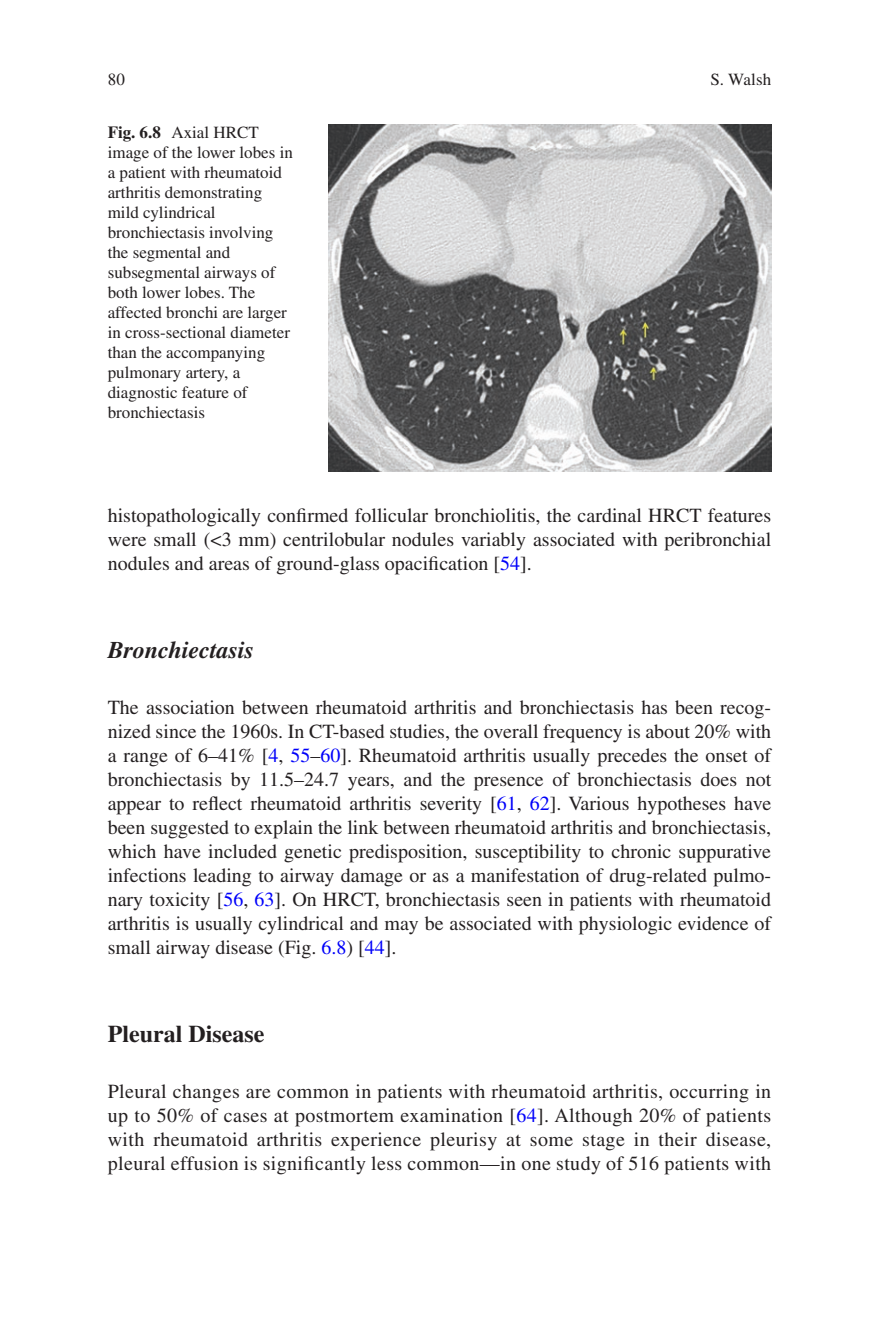
<style>
.page{position:relative;width:879px;height:1333px;background:#fff}
.page>*{position:absolute;margin:0;border:0;box-sizing:border-box;transform-origin:0 0}
.t1{font:italic 700 24px "Qmqhkf Times LT Std";color:#231f20}
.t2{font:700 24px "Lsxgcv Times LT Std";color:#231f20}
.t3{font:20px/24px "Pwgbmc Times LT Std";color:#231f20;text-align:justify}
.t4{font:17px/20px "Pwgbmc Times LT Std";color:#231f20}
.t5{font:17px "Srkkcm Times LT Std";letter-spacing:.005em;color:#231f20}
.s1{font-family:"Lsxgcv Times LT Std";font-weight:700}
.s2{color:#0000fa}
</style>
<div class="page">
<img style="left:329px;top:124px;width:442px;height:348px">
<p class="t4" style="left:108px;top:69px;width:19px">80</p>
<p class="t4" style="left:108px;top:122px;width:187px"><span class="s1">Fig. 6.8</span> Axial HRCT image of the lower lobes in a patient with rheumatoid arthritis demonstrating mild cylindrical bronchiectasis involving the segmental and subsegmental airways of both lower lobes. The affected bronchi are larger in cross-sectional diameter than the accompanying pulmonary artery, a diagnostic feature of bronchiectasis</p>
<p class="t5" style="left:710px;top:70px;width:62px">S. Walsh</p>
<p class="t3" style="left:108px;top:502px;width:665px">histopathologically confirmed follicular bronchiolitis, the cardinal HRCT features were small (&lt;3 mm) centrilobular nodules variably associated with peribronchial nodules and areas of ground-glass opacification [<span class="s2">54</span>].</p>
<p class="t1" style="left:108px;top:635px;width:148px">Bronchiectasis</p>
<p class="t3" style="left:108px;top:694px;width:665px">The association between rheumatoid arthritis and bronchiectasis has been recog&shy;nized since the 1960s. In CT-based studies, the overall frequency is about 20% with a range of 6–41% [<span class="s2">4</span>, <span class="s2">55</span>–<span class="s2">60</span>]. Rheumatoid arthritis usually precedes the onset of bronchiectasis by 11.5–24.7 years, and the presence of bronchiectasis does not appear to reflect rheumatoid arthritis severity [<span class="s2">61</span>, <span class="s2">62</span>]. Various hypotheses have been suggested to explain the link between rheumatoid arthritis and bronchiectasis, which have included genetic predisposition, susceptibility to chronic suppurative infections leading to airway damage or as a manifestation of drug-related pulmo&shy;nary toxicity [<span class="s2">56</span>, <span class="s2">63</span>]. On HRCT, bronchiectasis seen in patients with rheumatoid arthritis is usually cylindrical and may be associated with physiologic evidence of small airway disease (Fig. <span class="s2">6.8</span>) [<span class="s2">44</span>].</p>
<p class="t2" style="left:108px;top:1019px;width:158px">Pleural Disease</p>
<p class="t3" style="left:108px;top:1078px;width:665px">Pleural changes are common in patients with rheumatoid arthritis, occurring in up to 50% of cases at postmortem examination [<span class="s2">64</span>]. Although 20% of patients with rheumatoid arthritis experience pleurisy at some stage in their disease, pleural effusion is significantly less common—in one study of 516 patients with</p>
</div>
